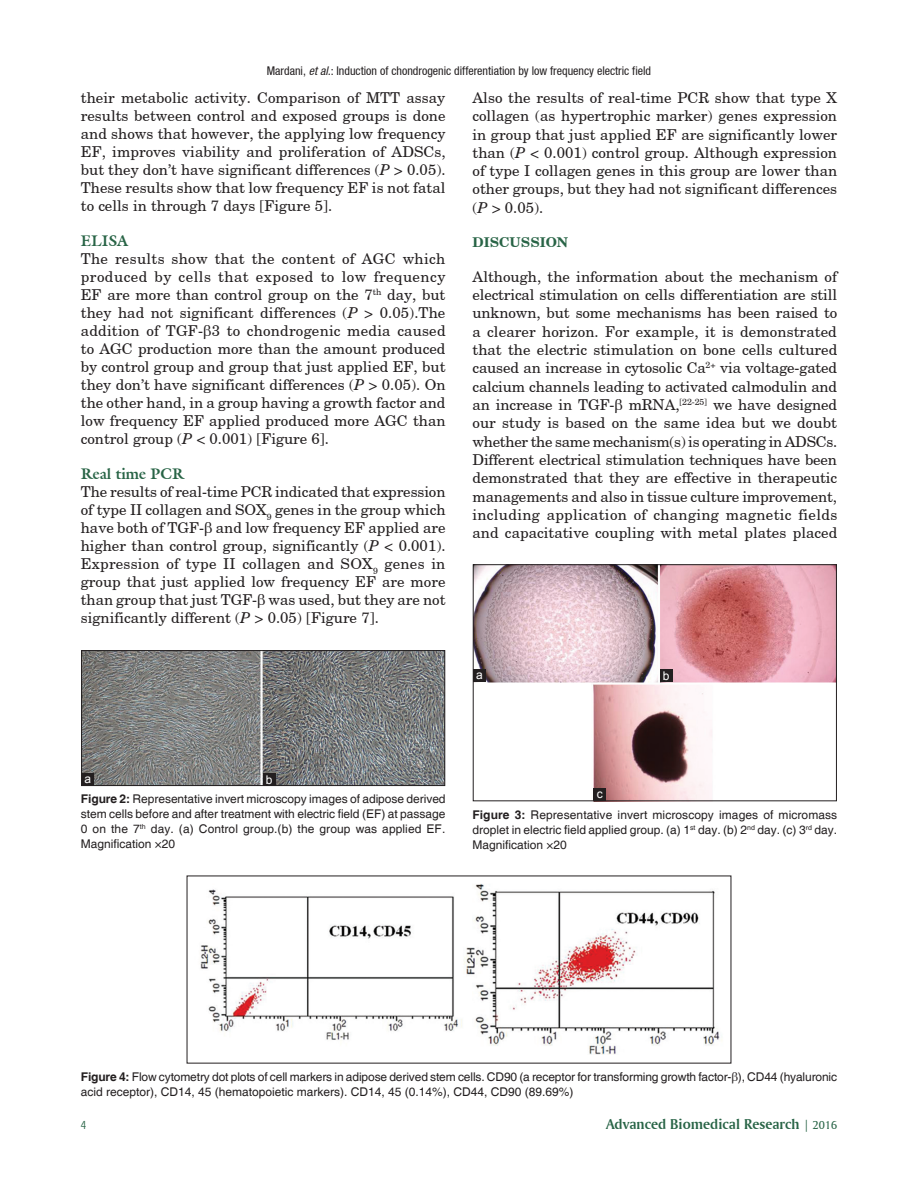
<style>
.page{position:relative;width:918px;height:1188px;background:#fff}
.page>*{position:absolute;margin:0;border:0;box-sizing:border-box;transform-origin:0 0}
.TX{font:15px/18px "New Century Schoolbook";color:#231f20;text-align:justify}
.t1{font:15px "Amerigo BT Bold A";color:#286446}
.t2{font:700 15px "Galliard IT Cby BT";color:#286446}
.t3{font:700 13.5px "Century Schoolbook BT";color:#286446}
.FGC{font:12px/15px "Helvetica";color:#231f20;text-align:justify}
.t4{font:12px "Heavenetica Cond 5 SH";color:#231f20}
.LABEL{font:12px "Arial";color:#fff}
.t5{font:12px "Bell Centennial BT Address";color:#286446}
.s1{font-family:"Heavenetica Cond 5 Obl SH"}
.s2{font-family:"New Century Schlbk";font-style:italic}
.s3{font-weight:700}
.s4{font-family:"Amerigo BT Roman A";font-size:12px}
</style>
<div class="page">
<img style="left:200px;top:884px;width:520px;height:171px">
<img style="left:475px;top:567px;width:360px;height:232px">
<div style="left:473px;top:565px;width:364px;height:236px;border:1px solid #231f20"></div>
<div style="left:593px;top:788px;width:13px;height:13px;background:#231f20"></div>
<div style="left:660px;top:670px;width:13px;height:12px;background:#231f20"></div>
<div style="left:473px;top:669px;width:13px;height:13px;background:#231f20"></div>
<img style="left:83px;top:652px;width:360px;height:132px">
<div style="left:81px;top:650px;width:364px;height:136px;border:1px solid #231f20"></div>
<div style="left:263px;top:773px;width:13px;height:13px;background:#231f20"></div>
<div style="left:81px;top:773px;width:13px;height:13px;background:#231f20"></div>
<p class="t4" style="left:267px;top:63px;width:386px">Mardani, <span class="s1">et al.</span>: Induction of chondrogenic differentiation by low frequency electric field</p>
<p class="TX" style="left:81px;top:88px;width:366px">their metabolic activity. Comparison of MTT assay results between control and exposed groups is done and shows that however, the applying low frequency EF, improves viability and proliferation of ADSCs, but they don’t have significant differences (<span class="s2">P</span> &gt; 0.05).<br>These results show that low frequency EF is not fatal to cells in through 7 days [Figure 5].</p>
<h2 class="t2" style="left:81px;top:231px;width:49px">ELISA</h2>
<p class="TX" style="left:81px;top:249px;width:366px">The results show that the content of AGC which produced by cells that exposed to low frequency EF are more than control group on the 7<sup>th</sup> day, but they had not significant differences (<span class="s2">P</span> &gt; 0.05).The addition of TGF‑ 3 to chondrogenic media caused to AGC production more than the amount produced by control group and group that just applied EF, but they don’t have significant differences (<span class="s2">P</span> &gt; 0.05). On the other hand, in a group having a growth factor and low frequency EF applied produced more AGC than control group (<span class="s2">P</span> &lt; 0.001) [Figure 6].</p>
<h2 class="t2" style="left:81px;top:464px;width:105px">Real time PCR</h2>
<p class="TX" style="left:81px;top:483px;width:366px">The results of real‑time PCR indicated that expression of type II collagen and SOX<sub>9</sub> genes in the group which have both of TGF‑ and low frequency EF applied are higher than control group, significantly (<span class="s2">P</span> &lt; 0.001).<br>Expression of type II collagen and SOX<sub>9</sub> genes in group that just applied low frequency EF are more than group that just TGF‑ was used, but they are not significantly different (<span class="s2">P</span> &gt; 0.05) [Figure 7].</p>
<p class="TX" style="left:472px;top:88px;width:366px">Also the results of real‑time PCR show that type X collagen (as hypertrophic marker) genes expression in group that just applied EF are significantly lower than (<span class="s2">P</span> &lt; 0.001) control group. Although expression of type I collagen genes in this group are lower than other groups, but they had not significant differences (<span class="s2">P</span> &gt; 0.05).</p>
<h1 class="t3" style="left:472px;top:233px;width:97px">DISCUSSION</h1>
<p class="TX" style="left:472px;top:267px;width:366px">Although, the information about the mechanism of electrical stimulation on cells differentiation are still unknown, but some mechanisms has been raised to a clearer horizon. For example, it is demonstrated that the electric stimulation on bone cells cultured caused an increase in cytosolic Ca<sup>2+</sup> via voltage‑gated calcium channels leading to activated calmodulin and an increase in TGF‑ mRNA,<sup>[22-25]</sup> we have designed our study is based on the same idea but we doubt whether the same mechanism(s) is operating in ADSCs.<br>Different electrical stimulation techniques have been demonstrated that they are effective in therapeutic managements and also in tissue culture improvement, including application of changing magnetic fields and capacitative coupling with metal plates placed</p>
<p class="LABEL" style="left:476px;top:667px;width:8px">a</p>
<p class="LABEL" style="left:663px;top:668px;width:8px">b</p>
<p class="LABEL" style="left:84px;top:771px;width:8px">a</p>
<p class="LABEL" style="left:266px;top:772px;width:8px">b</p>
<p class="FGC" style="left:81px;top:792px;width:366px"><span class="s3">Figure 2:</span> Representative invert microscopy images of adipose derived stem cells before and after treatment with electric field (EF) at passage 0 on the 7<sup>th</sup> day. (a) Control group.(b) the group was applied EF.<br>Magnification ×20</p>
<p class="LABEL" style="left:597px;top:786px;width:7px">c</p>
<p class="FGC" style="left:472px;top:807px;width:366px"><span class="s3">Figure 3:</span> Representative invert microscopy images of micromass droplet in electric field applied group. (a) 1<sup>st</sup> day. (b) 2<sup>nd</sup> day. (c) 3<sup>rd</sup> day.<br>Magnification ×20</p>
<p class="FGC" style="left:81px;top:1070px;width:758px"><span class="s3">Figure 4:</span> Flow cytometry dot plots of cell markers in adipose derived stem cells. CD90 (a receptor for transforming growth factor‑ ), CD44 (hyaluronic acid receptor), CD14, 45 (hematopoietic markers). CD14, 45 (0.14%), CD44, CD90 (89.69%)</p>
<p class="t5" style="left:81px;top:1118px;width:7px">4</p>
<p class="t1" style="left:606px;top:1115px;width:233px">Advanced Biomedical Research <span class="s4">| 2016</span></p>
</div>
